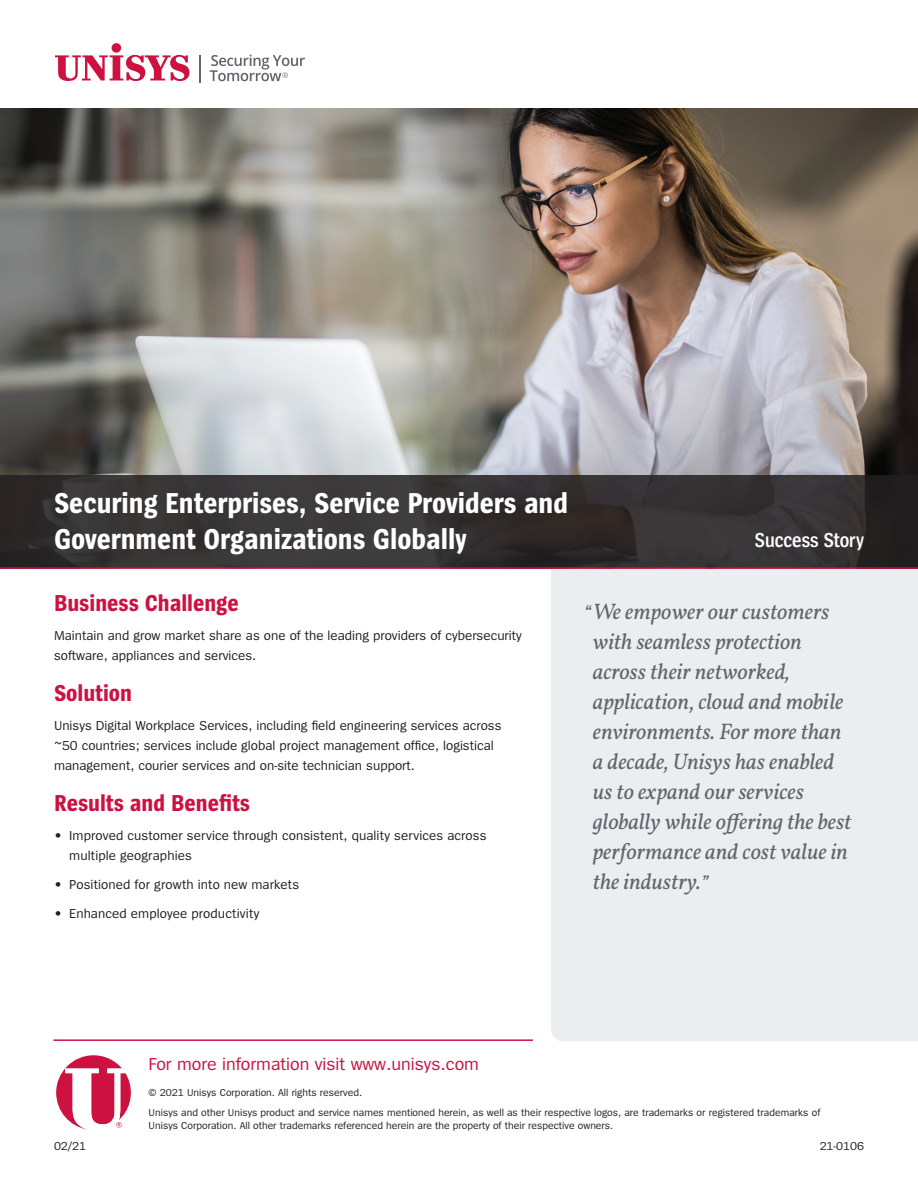
<style>
.page{position:relative;width:918px;height:1188px;background:#fff}
.page>*{position:absolute;margin:0;border:0;box-sizing:border-box;transform-origin:0 0}
.t1{font:700 30px/36px "Spiegel Cd";color:#fff}
.t2{font:700 24px "Spiegel Cd";color:#cd1141}
.t3{font:italic 22.5px/30px "Vollkorn";color:#64646a}
.t4{font:600 21px "Spiegel Cd";color:#fff}
.t5{font:18px "Spiegel";color:#cd1141}
.t6{font:13.5px/20.2px "Spiegel";color:#231f20}
.t7{font:12px "Spiegel";color:#231f20}
.t8{font:10.5px/20.2px "Spiegel";color:#231f20}
.s1{font-size:19.5px}
</style>
<div class="page">
<div style="left:551px;top:569px;width:367px;height:473px;background:#ebeef0"></div>
<img style="left:0;top:108px;width:918px;height:367px">
<svg style="left:0;top:475px;width:918px;height:92px;background:#353132"></svg>
<hr style="left:0;top:567px;width:918px;height:2px;background:#cd1141">
<hr style="left:54px;top:1039px;width:479px;height:2px;background:#cd1141">
<svg style="left:55px;top:55px;width:134px;height:26px"></svg>
<div style="left:112px;top:43px;width:9px;height:10px;background:#cd1141;border-radius:50%"></div>
<hr style="left:199px;top:55px;width:2px;height:27px;background:#64646a">
<svg style="left:210px;top:55px;width:95px;height:26px"></svg>
<svg style="left:56px;top:1055px;width:75px;height:75px"></svg>
<h1 class="t1" style="left:54px;top:486px;width:516px">Securing Enterprises, Service Providers and<br>Government Organizations Globally</h1>
<h2 class="t2" style="left:54px;top:591px;width:186px">Business Challenge</h2>
<p class="t6" style="left:54px;top:626px;width:469px">Maintain and grow market share as one of the leading providers of cybersecurity software, appliances and services.</p>
<h2 class="t2" style="left:54px;top:681px;width:80px">Solution</h2>
<p class="t6" style="left:54px;top:716px;width:449px">Unisys Digital Workplace Services, including field engineering services across ~50 countries; services include global project management office, logistical management, courier services and on-site technician support.</p>
<h2 class="t2" style="left:54px;top:791px;width:197px">Results and Benefits</h2>
<p class="t6" style="left:69px;top:826px;width:419px;text-indent:-15px">• Improved customer service through consistent, quality services across multiple geographies</p>
<p class="t6" style="left:54px;top:875px;width:247px">• Positioned for growth into new markets</p>
<p class="t6" style="left:54px;top:904px;width:207px">• Enhanced employee productivity</p>
<h3 class="t4" style="left:755px;top:529px;width:111px">Success Story</h3>
<p class="t3" style="left:593px;top:595px;width:260px;text-indent:-9px"><span class="s1">“</span>We empower our customers with seamless protection across their networked, application, cloud and mobile environments. For more than a decade, Unisys has enabled us to expand our services globally while offering the best performance and cost value in the industry.<span class="s1">”</span></p>
<h3 class="t5" style="left:149px;top:1055px;width:332px">For more information visit www.unisys.com</h3>
<p class="t8" style="left:149px;top:1082px;width:673px">© 2021 Unisys Corporation. All rights reserved.<br>Unisys and other Unisys product and service names mentioned herein, as well as their respective logos, are trademarks or registered trademarks of</p>
<p class="t8" style="left:149px;top:1116px;width:466px">Unisys Corporation. All other trademarks referenced herein are the property of their respective owners.</p>
<p class="t7" style="left:54px;top:1140px;width:34px">02/21</p>
<p class="t7" style="left:820px;top:1140px;width:46px">21-0106</p>
</div>
